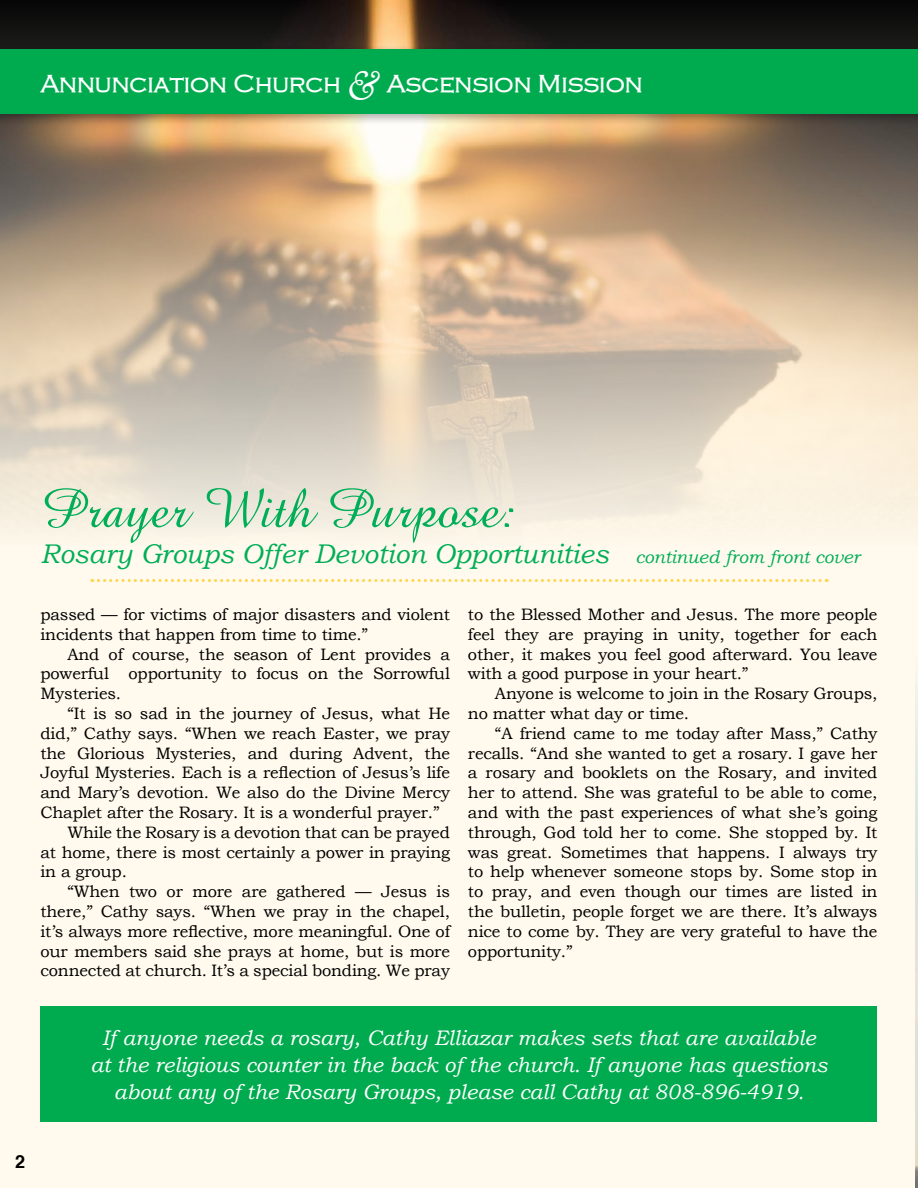
<style>
.page{position:relative;width:918px;height:1188px;background:#fffaed}
.page>*{position:absolute;margin:0;border:0;box-sizing:border-box;transform-origin:0 0}
.t1{font:57px "Amaze Normal";color:#00ae58}
.t2{font:italic 27px "Bookman Old Style";color:#00ae58}
.t3{font:25.5px "HANA Bold";color:#fff}
.t4{font:italic 21px/27px "Bookman Old Style";color:#fff;text-align:center}
.t5{font:700 18px "Helvetica";color:#000}
.t6{font:16.5px/19.8px "Bookman Old Style";letter-spacing:-.01em;color:#000;text-align:justify}
.s1{font-family:"Goudy Old Style BT";font-style:italic;font-size:40.5px}
.s2{font-size:18px}
</style>
<div class="page">
<img style="left:0;top:0;width:918px;height:526px">
<div style="left:0;top:45px;width:918px;height:81px;background:#000;opacity:.3"></div>
<div style="left:0;top:50px;width:918px;height:64px;background:#00aa4f"></div>
<svg style="left:92px;top:579px;width:728px;height:3px"></svg>
<div style="left:40px;top:1006px;width:838px;height:116px;background:#00aa4f"></div>
<h3 class="t3" style="left:40px;top:67px;width:604px">Annunciation Church <span class="s1">&amp;</span> Ascension Mission</h3>
<h1 class="t1" style="left:40px;top:471px;width:476px">Prayer With Purpose:</h1>
<h2 class="t2" style="left:40px;top:535px;width:821px">Rosary Groups Offer Devotion Opportunities <span class="s2">continued from front cover</span></h2>
<p class="t6" style="left:40px;top:605px;width:411px">passed — for victims of major disasters and violent incidents that happen from time to time.”</p>
<p class="t6" style="left:40px;top:644px;width:411px;text-indent:27px">And of course, the season of Lent provides a powerful opportunity to focus on the Sorrowful Mysteries.</p>
<p class="t6" style="left:67px;top:704px;width:384px">“It is so sad in the journey of Jesus, what He</p>
<p class="t6" style="left:40px;top:723px;width:411px">did,” Cathy says. “When we reach Easter, we pray</p>
<p class="t6" style="left:40px;top:743px;width:411px">the Glorious Mysteries, and during Advent, the</p>
<p class="t6" style="left:40px;top:763px;width:411px">Joyful Mysteries. Each is a reflection of Jesus’s life</p>
<p class="t6" style="left:40px;top:783px;width:411px">and Mary’s devotion. We also do the Divine Mercy</p>
<p class="t6" style="left:40px;top:803px;width:401px">Chaplet after the Rosary. It is a wonderful prayer.”</p>
<p class="t6" style="left:67px;top:822px;width:384px">While the Rosary is a devotion that can be prayed</p>
<p class="t6" style="left:40px;top:842px;width:411px">at home, there is most certainly a power in praying</p>
<p class="t6" style="left:40px;top:862px;width:88px">in a group.</p>
<p class="t6" style="left:67px;top:882px;width:384px">“When two or more are gathered — Jesus is</p>
<p class="t6" style="left:40px;top:902px;width:411px">there,” Cathy says. “When we pray in the chapel,</p>
<p class="t6" style="left:40px;top:921px;width:411px">it’s always more reflective, more meaningful. One of</p>
<p class="t6" style="left:40px;top:941px;width:411px">our members said she prays at home, but is more</p>
<p class="t6" style="left:40px;top:961px;width:411px">connected at church. It’s a special bonding. We pray</p>
<p class="t6" style="left:468px;top:605px;width:411px">to the Blessed Mother and Jesus. The more people feel they are praying in unity, together for each other, it makes you feel good afterward. You leave with a good purpose in your heart.”</p>
<p class="t6" style="left:468px;top:684px;width:411px;text-indent:27px">Anyone is welcome to join in the Rosary Groups, no matter what day or time.</p>
<p class="t6" style="left:468px;top:723px;width:411px;text-indent:27px">“A friend came to me today after Mass,” Cathy recalls. “And she wanted to get a rosary. I gave her a rosary and booklets on the Rosary, and invited her to attend. She was grateful to be able to come, and with the past experiences of what she’s going through, God told her to come. She stopped by. It was great. Sometimes that happens. I always try to help whenever someone stops by. Some stop in to pray, and even though our times are listed in the bulletin, people forget we are there. It’s always nice to come by. They are very grateful to have the opportunity.”</p>
<p class="t4" style="left:90px;top:1024px;width:739px">If anyone needs a rosary, Cathy Elliazar makes sets that are available at the religious counter in the back of the church. If anyone has questions about any of the Rosary Groups, please call Cathy at 808-896-4919.</p>
<p class="t5" style="left:15px;top:1147px;width:12px">2</p>
</div>
